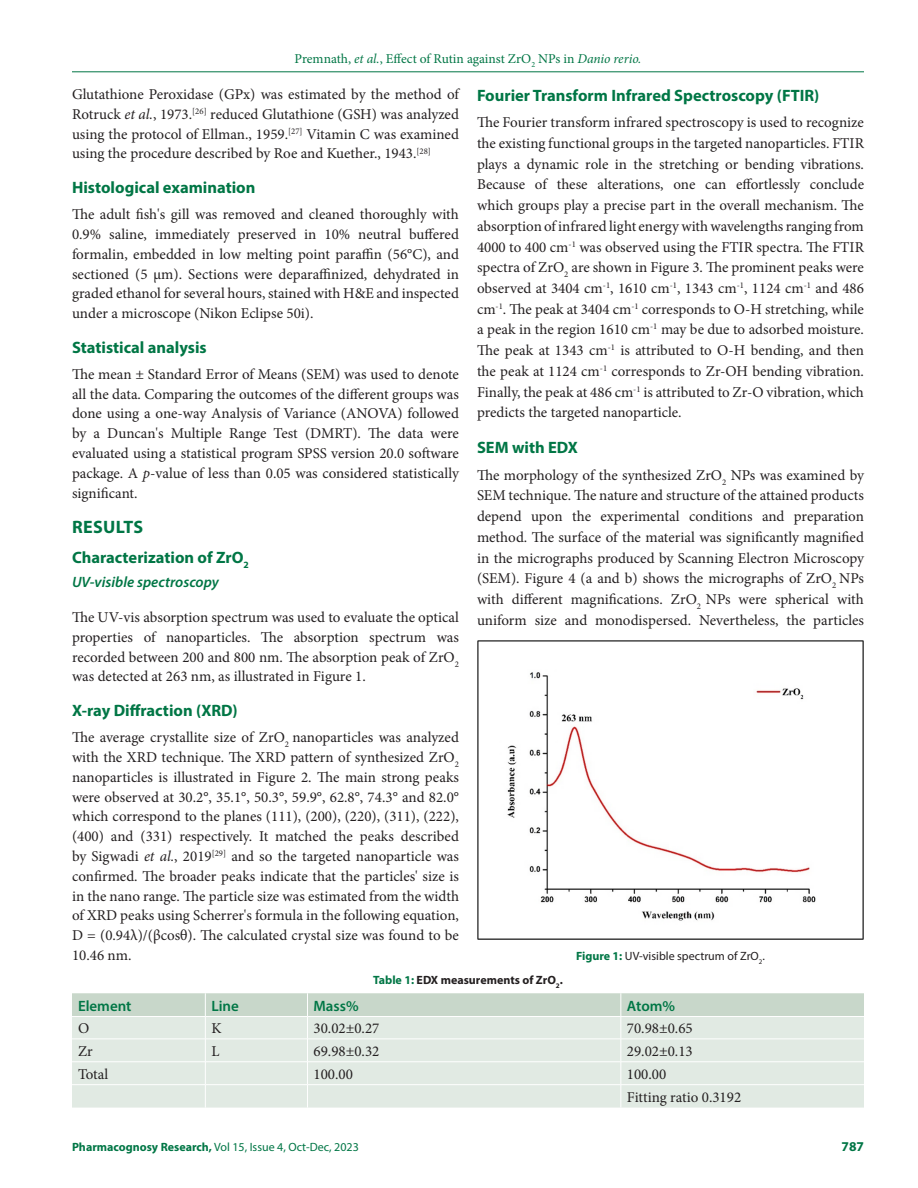
<style>
.page{position:relative;width:918px;height:1188px;background:#fff}
.page>*{position:absolute;margin:0;border:0;box-sizing:border-box;transform-origin:0 0}
.Heading_1{font:700 18px "Myriad Pro";letter-spacing:.02em;color:#007645}
.Heading_2{font:700 16.5px "Myriad Pro";color:#007645}
.Heading_2_after_head{font:700 16.5px "Myriad Pro";color:#007645}
.Body_text__FO{font:15px/19.8px "Minion Pro";color:#231f20;text-align:justify}
.Body_text{font:15px/19.8px "Minion Pro";color:#231f20;text-align:justify}
.Table_Body{font:15px "Minion Pro";color:#231f20}
.Heading_3_after_head{font:italic 600 15px "Myriad Pro";color:#007645}
.Table_Header{font:600 15px "Myriad Pro";color:#007645}
.t1{font:13.5px "Minion Pro";color:#007645}
.t2{font:700 13.5px "Myriad Pro";color:#007645}
.t3{font:12px "Myriad Pro";color:#007645}
.FIG_Caption{font:12px "Myriad Pro";color:#231f20}
.Table_Caption{font:700 12px "Myriad Pro";color:#231f20}
.s1{font-style:italic}
.s2{font-weight:700;color:#007645}
.s3{color:#007645}
.s4{font-weight:700}
</style>
<div class="page">
<hr style="left:72px;top:72px;width:792px;height:1px;background:#007645">
<svg style="left:72px;top:993px;width:792px;height:115px;background:#dde6df"></svg>
<hr style="left:72px;top:1016px;width:133px;height:1px;background:#fff">
<hr style="left:205px;top:1016px;width:103px;height:1px;background:#fff">
<hr style="left:308px;top:1016px;width:313px;height:1px;background:#fff">
<hr style="left:621px;top:1016px;width:243px;height:1px;background:#fff">
<img style="left:477px;top:640px;width:387px;height:300px">
<p class="t1" style="left:295px;top:50px;width:348px">Premnath, <span class="s1">et al.</span>, Effect of Rutin against ZrO<sub>2</sub> NPs in <span class="s1">Danio rerio.</span></p>
<p class="Body_text__FO" style="left:72px;top:84px;width:389px">Glutathione Peroxidase (GPx) was estimated by the method of Rotruck <span class="s1">et al.</span>, 1973.<sup>[26]</sup> reduced Glutathione (GSH) was analyzed using the protocol of Ellman., 1959.<sup>[27]</sup> Vitamin C was examined using the procedure described by Roe and Kuether., 1943.<sup>[28]</sup></p>
<p class="Heading_2" style="left:72px;top:177px;width:185px">Histological examination</p>
<p class="Body_text__FO" style="left:72px;top:205px;width:388px">The adult fish's gill was removed and cleaned thoroughly with 0.9% saline, immediately preserved in 10% neutral buffered formalin, embedded in low melting point paraffin (56°C), and sectioned (5 µm). Sections were deparaffinized, dehydrated in graded ethanol for several hours, stained with H&amp;E and inspected under a microscope (Nikon Eclipse 50i).</p>
<p class="Heading_2" style="left:72px;top:337px;width:136px">Statistical analysis</p>
<p class="Body_text__FO" style="left:72px;top:364px;width:389px">The mean ± Standard Error of Means (SEM) was used to denote all the data. Comparing the outcomes of the different groups was done using a one-way Analysis of Variance (ANOVA) followed by a Duncan's Multiple Range Test (DMRT). The data were evaluated using a statistical program SPSS version 20.0 software package. A <span class="s1">p</span>-value of less than 0.05 was considered statistically significant.</p>
<p class="Heading_1" style="left:72px;top:515px;width:73px">RESULTS</p>
<p class="Heading_2_after_head" style="left:72px;top:547px;width:178px">Characterization of ZrO<sub>2</sub></p>
<p class="Heading_3_after_head" style="left:72px;top:573px;width:148px">UV-visible spectroscopy</p>
<p class="Body_text" style="left:72px;top:607px;width:389px">The UV-vis absorption spectrum was used to evaluate the optical properties of nanoparticles. The absorption spectrum was recorded between 200 and 800 nm. The absorption peak of ZrO<sub>2 </sub>was detected at 263 nm, as illustrated in Figure 1.</p>
<p class="Heading_2" style="left:72px;top:700px;width:167px">X-ray Diffraction (XRD)</p>
<p class="Body_text__FO" style="left:72px;top:728px;width:389px">The average crystallite size of ZrO<sub>2</sub> nanoparticles was analyzed with the XRD technique. The XRD pattern of synthesized ZrO<sub>2 </sub>nanoparticles is illustrated in Figure 2. The main strong peaks were observed at 30.2°, 35.1°, 50.3°, 59.9°, 62.8°, 74.3° and 82.0° which correspond to the planes (111), (200), (220), (311), (222), (400) and (331) respectively. It matched the peaks described by Sigwadi <span class="s1">et al.</span>, 2019<sup>[29]</sup> and so the targeted nanoparticle was confirmed. The broader peaks indicate that the particles' size is in the nano range. The particle size was estimated from the width of XRD peaks using Scherrer's formula in the following equation, D = (0.94λ)/(βcosθ). The calculated crystal size was found to be 10.46 nm.</p>
<p class="Heading_2" style="left:477px;top:84px;width:344px">Fourier Transform Infrared Spectroscopy (FTIR)</p>
<p class="Body_text__FO" style="left:477px;top:112px;width:389px;line-height:20.7px">The Fourier transform infrared spectroscopy is used to recognize the existing functional groups in the targeted nanoparticles. FTIR plays a dynamic role in the stretching or bending vibrations.<br>Because of these alterations, one can effortlessly conclude which groups play a precise part in the overall mechanism. The absorption of infrared light energy with wavelengths ranging from 4000 to 400 cm<sup>-1</sup> was observed using the FTIR spectra. The FTIR spectra of ZrO<sub>2</sub> are shown in Figure 3. The prominent peaks were observed at 3404 cm<sup>-1</sup>, 1610 cm<sup>-1</sup>, 1343 cm<sup>-1</sup>, 1124 cm<sup>-1</sup> and 486 cm<sup>-1</sup>. The peak at 3404 cm<sup>-1</sup> corresponds to O-H stretching, while a peak in the region 1610 cm<sup>-1</sup> may be due to adsorbed moisture.<br>The peak at 1343 cm<sup>-1</sup> is attributed to O-H bending, and then the peak at 1124 cm<sup>-1</sup> corresponds to Zr-OH bending vibration.<br>Finally, the peak at 486 cm<sup>-1</sup> is attributed to Zr-O vibration, which predicts the targeted nanoparticle.</p>
<p class="Heading_2" style="left:477px;top:437px;width:102px">SEM with EDX</p>
<p class="Body_text__FO" style="left:477px;top:465px;width:389px;line-height:20.7px">The morphology of the synthesized ZrO<sub>2</sub> NPs was examined by SEM technique. The nature and structure of the attained products depend upon the experimental conditions and preparation method. The surface of the material was significantly magnified in the micrographs produced by Scanning Electron Microscopy (SEM). Figure 4 (a and b) shows the micrographs of ZrO<sub>2</sub> NPs with different magnifications. ZrO<sub>2</sub> NPs were spherical with uniform size and monodispersed. Nevertheless, the particles</p>
<p class="FIG_Caption" style="left:576px;top:949px;width:190px"><span class="s2">Figure 1:</span> UV-visible spectrum of ZrO<sub>2</sub>.</p>
<p class="Table_Caption" style="left:373px;top:972px;width:191px"><span class="s3">Table 1:</span> EDX measurements of ZrO<sub>2</sub>.</p>
<p class="Table_Header" style="left:78px;top:996px;width:55px">Element</p>
<p class="Table_Header" style="left:211px;top:996px;width:29px">Line</p>
<p class="Table_Header" style="left:314px;top:996px;width:47px">Mass%</p>
<p class="Table_Header" style="left:627px;top:996px;width:50px">Atom%</p>
<p class="Table_Body" style="left:78px;top:1018px;width:13px">O</p>
<p class="Table_Body" style="left:211px;top:1018px;width:12px">K</p>
<p class="Table_Body" style="left:314px;top:1018px;width:67px">30.02±0.27</p>
<p class="Table_Body" style="left:627px;top:1018px;width:67px">70.98±0.65</p>
<p class="Table_Body" style="left:78px;top:1041px;width:16px">Zr</p>
<p class="Table_Body" style="left:211px;top:1041px;width:10px">L</p>
<p class="Table_Body" style="left:314px;top:1041px;width:67px">69.98±0.32</p>
<p class="Table_Body" style="left:627px;top:1041px;width:67px">29.02±0.13</p>
<p class="Table_Body" style="left:78px;top:1064px;width:32px">Total</p>
<p class="Table_Body" style="left:314px;top:1064px;width:41px">100.00</p>
<p class="Table_Body" style="left:627px;top:1064px;width:41px">100.00</p>
<p class="Table_Body" style="left:627px;top:1087px;width:116px">Fitting ratio 0.3192</p>
<p class="t3" style="left:72px;top:1139px;width:288px"><span class="s4">Pharmacognosy Research,</span> Vol 15, Issue 4, Oct-Dec, 2023</p>
<p class="t2" style="left:842px;top:1137px;width:24px">787</p>
</div>
